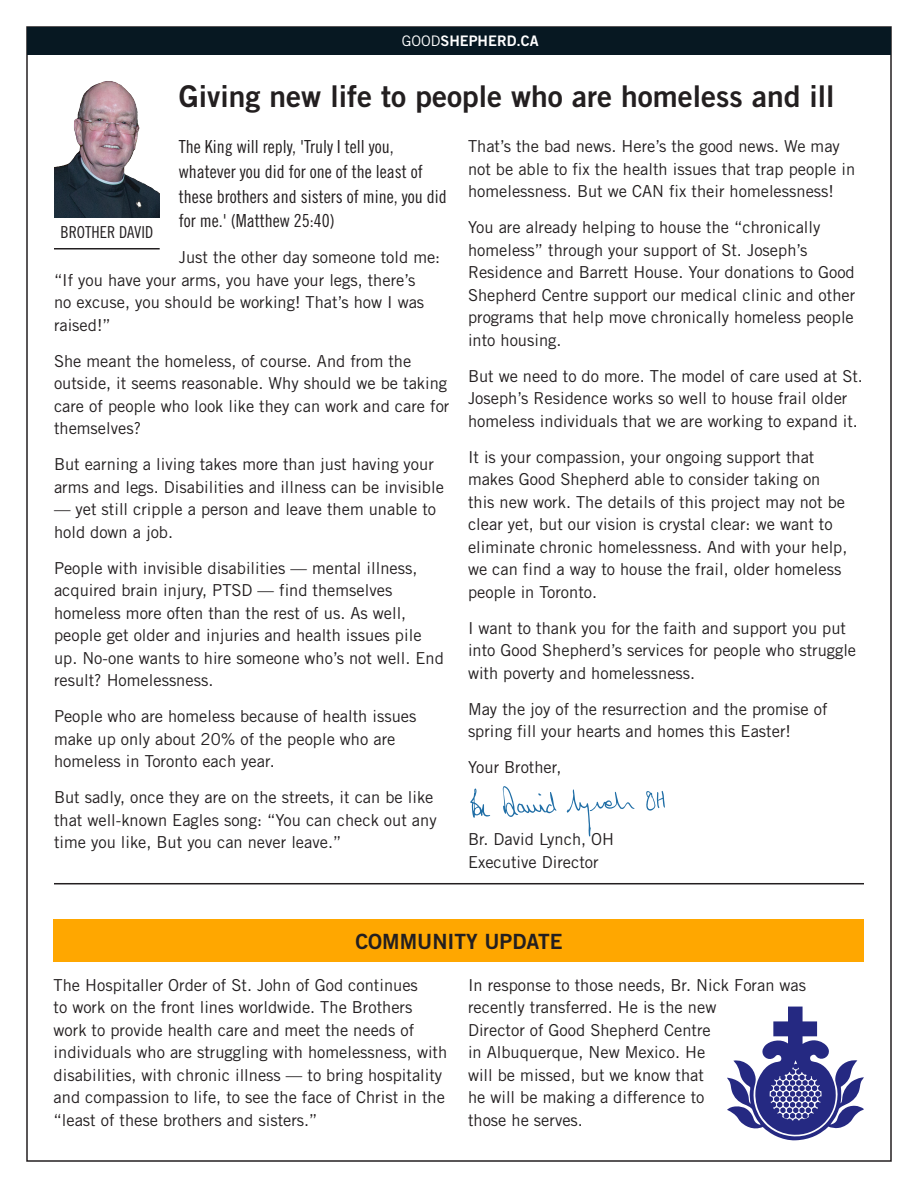
<style>
.page{position:relative;width:918px;height:1188px;background:#fff}
.page>*{position:absolute;margin:0;border:0;box-sizing:border-box;transform-origin:0 0}
.t1{font:30px "Trade Gothic Bold Two";color:#231f20}
.t2{font:21px "Trade Gothic Bold Two";color:#231f20}
.t3{font:18px/24.6px "Trade Gothic Cond Eighteen";color:#231f20}
.t4{font:16.5px/22.5px "Trade Gothic";color:#231f20}
.t5{font:16.5px "Trade Gothic Cond Eighteen";color:#231f20}
.t6{font:14.55px "Trade Gothic Bold Two";color:#fff}
.s1{font-family:"Trade Gothic"}
</style>
<div class="page">
<img style="left:54px;top:81px;width:106px;height:137px">
<hr style="left:54px;top:248px;width:106px;height:2px;background:#231f20">
<svg style="left:470px;top:788px;width:20px;height:30px"></svg>
<svg style="left:567px;top:789px;width:68px;height:48px"></svg>
<svg style="left:646px;top:791px;width:19px;height:20px"></svg>
<svg style="left:503px;top:786px;width:54px;height:31px"></svg>
<hr style="left:54px;top:883px;width:810px;height:1px;background:#231f20">
<div style="left:54px;top:919px;width:810px;height:42px;background:#ffa700"></div>
<svg style="left:727px;top:1007px;width:137px;height:133px"></svg>
<div style="left:27px;top:27px;width:864px;height:27px;background:#071822"></div>
<p class="t6" style="left:402px;top:32px;width:138px"><span class="s1">GOOD</span>SHEPHERD.CA</p>
<h1 class="t1" style="left:179px;top:77px;width:657px">Giving new life to people who are homeless and ill</h1>
<p class="t3" style="left:179px;top:134px;width:269px">The King will reply, 'Truly I tell you, whatever you did for one of the least of these brothers and sisters of mine, you did for me.' (Matthew 25:40)</p>
<p class="t4" style="left:54px;top:246px;width:388px;text-indent:125px">Just the other day someone told me: “If you have your arms, you have your legs, there’s<br>no excuse, you should be working! That’s how I was raised!”</p>
<p class="t4" style="left:54px;top:349px;width:397px">She meant the homeless, of course. And from the outside, it seems reasonable. Why should we be taking care of people who look like they can work and care for themselves?</p>
<p class="t4" style="left:54px;top:453px;width:392px">But earning a living takes more than just having your arms and legs. Disabilities and illness can be invisible</p>
<p class="t4" style="left:54px;top:498px;width:384px">— yet still cripple a person and leave them unable to hold down a job.</p>
<p class="t4" style="left:54px;top:556px;width:391px">People with invisible disabilities — mental illness, acquired brain injury, PTSD — find themselves homeless more often than the rest of us. As well, people get older and injuries and health issues pile up. No-one wants to hire someone who’s not well. End result? Homelessness.</p>
<p class="t4" style="left:54px;top:705px;width:364px">People who are homeless because of health issues make up only about 20% of the people who are homeless in Toronto each year.</p>
<p class="t4" style="left:54px;top:786px;width:384px">But sadly, once they are on the streets, it can be like that well-known Eagles song: “You can check out any time you like, But you can never leave.”</p>
<p class="t4" style="left:468px;top:135px;width:389px">That’s the bad news. Here’s the good news. We may not be able to fix the health issues that trap people in homelessness. But we CAN fix their homelessness!</p>
<p class="t4" style="left:468px;top:216px;width:389px">You are already helping to house the “chronically homeless” through your support of St. Joseph’s Residence and Barrett House. Your donations to Good Shepherd Centre support our medical clinic and other programs that help move chronically homeless people into housing.</p>
<p class="t4" style="left:468px;top:364px;width:396px">But we need to do more. The model of care used at St.<br>Joseph’s Residence works so well to house frail older homeless individuals that we are working to expand it.</p>
<p class="t4" style="left:468px;top:445px;width:381px">It is your compassion, your ongoing support that makes Good Shepherd able to consider taking on this new work. The details of this project may not be clear yet, but our vision is crystal clear: we want to eliminate chronic homelessness. And with your help, we can find a way to house the frail, older homeless people in Toronto.</p>
<p class="t4" style="left:468px;top:616px;width:390px">I want to thank you for the faith and support you put into Good Shepherd’s services for people who struggle with poverty and homelessness.</p>
<p class="t4" style="left:468px;top:697px;width:361px">May the joy of the resurrection and the promise of spring fill your hearts and homes this Easter!</p>
<p class="t4" style="left:468px;top:756px;width:95px">Your Brother,</p>
<p class="t5" style="left:60px;top:222px;width:94px">BROTHER DAVID</p>
<p class="t4" style="left:468px;top:828px;width:148px">Br. David Lynch, OH<br>Executive Director</p>
<p class="t2" style="left:355px;top:928px;width:209px">COMMUNITY UPDATE</p>
<p class="t4" style="left:54px;top:974px;width:395px">The Hospitaller Order of St. John of God continues<br>to work on the front lines worldwide. The Brothers work to provide health care and meet the needs of individuals who are struggling with homelessness, with disabilities, with chronic illness — to bring hospitality and compassion to life, to see the face of Christ in the “least of these brothers and sisters.”</p>
<p class="t4" style="left:468px;top:974px;width:340px">In response to those needs, Br. Nick Foran was recently transferred. He is the new<br>Director of Good Shepherd Centre<br>in Albuquerque, New Mexico. He<br>will be missed, but we know that<br>he will be making a difference to<br>those he serves.</p>
</div>
